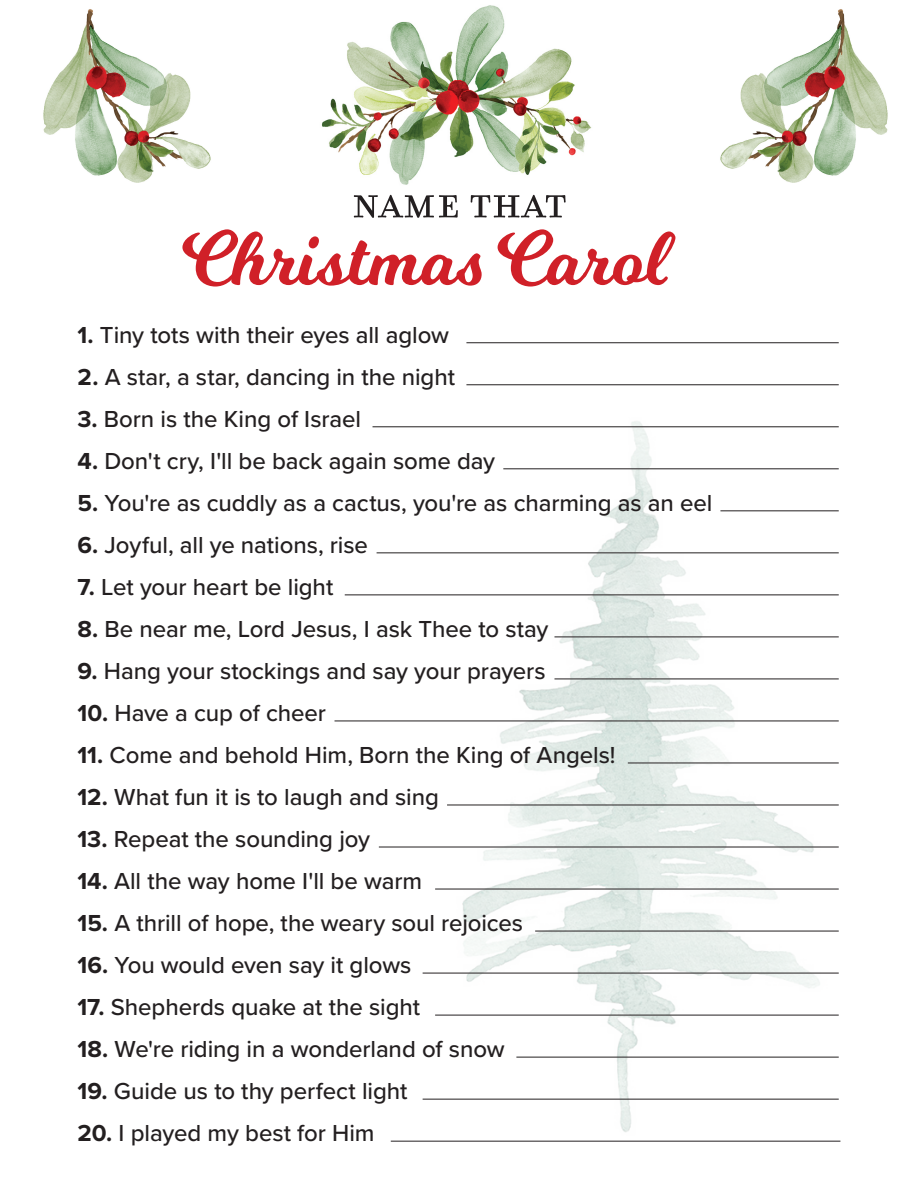
<style>
.page{position:relative;width:918px;height:1188px;background:#fff}
.page>*{position:absolute;margin:0;border:0;box-sizing:border-box;transform-origin:0 0}
.t1{font:75.9px "Milkshake";color:#d02028}
.t2{font:54px "Filosofia All Small Caps OT";color:#231f20}
.t3{font:500 24px "Proxima Nova";letter-spacing:-.005em;color:#231f20}
.s1{font-weight:700}
</style>
<div class="page">
<img style="left:322px;top:5px;width:270px;height:180px">
<img style="left:720px;top:9px;width:168px;height:174px">
<img style="left:43px;top:9px;width:168px;height:174px">
<img style="left:403px;top:385px;width:436px;height:756px">
<hr style="left:466px;top:342px;width:373px;height:1px;background:#231f20">
<hr style="left:466px;top:384px;width:373px;height:1px;background:#231f20">
<hr style="left:373px;top:426px;width:466px;height:1px;background:#231f20">
<hr style="left:503px;top:468px;width:336px;height:1px;background:#231f20">
<hr style="left:720px;top:510px;width:119px;height:1px;background:#231f20">
<hr style="left:377px;top:552px;width:462px;height:1px;background:#231f20">
<hr style="left:345px;top:595px;width:494px;height:1px;background:#231f20">
<hr style="left:554px;top:637px;width:285px;height:1px;background:#231f20">
<hr style="left:554px;top:679px;width:285px;height:1px;background:#231f20">
<hr style="left:335px;top:721px;width:504px;height:1px;background:#231f20">
<hr style="left:628px;top:763px;width:211px;height:1px;background:#231f20">
<hr style="left:447px;top:805px;width:392px;height:1px;background:#231f20">
<hr style="left:379px;top:847px;width:460px;height:1px;background:#231f20">
<hr style="left:435px;top:889px;width:404px;height:1px;background:#231f20">
<hr style="left:535px;top:931px;width:304px;height:1px;background:#231f20">
<hr style="left:423px;top:973px;width:416px;height:1px;background:#231f20">
<hr style="left:435px;top:1015px;width:404px;height:1px;background:#231f20">
<hr style="left:516px;top:1057px;width:323px;height:1px;background:#231f20">
<hr style="left:423px;top:1099px;width:416px;height:1px;background:#231f20">
<hr style="left:391px;top:1141px;width:449px;height:1px;background:#231f20">
<h2 class="t2" style="left:352px;top:171px;width:216px">Name That</h2>
<h1 class="t1" style="left:182px;top:205px;width:485px">Christmas Carol</h1>
<p class="t3" style="left:78px;top:317px;width:373px"><span class="s1">1.</span> Tiny tots with their eyes all aglow</p>
<p class="t3" style="left:78px;top:359px;width:379px"><span class="s1">2.</span> A star, a star, dancing in the night</p>
<p class="t3" style="left:78px;top:401px;width:285px"><span class="s1">3.</span> Born is the King of Israel</p>
<p class="t3" style="left:78px;top:443px;width:419px"><span class="s1">4.</span> Don't cry, I'll be back again some day</p>
<p class="t3" style="left:78px;top:485px;width:636px"><span class="s1">5.</span> You're as cuddly as a cactus, you're as charming as an eel</p>
<p class="t3" style="left:78px;top:527px;width:292px"><span class="s1">6.</span> Joyful, all ye nations, rise</p>
<p class="t3" style="left:78px;top:569px;width:257px"><span class="s1">7.</span> Let your heart be light</p>
<p class="t3" style="left:78px;top:611px;width:472px"><span class="s1">8.</span> Be near me, Lord Jesus, I ask Thee to stay</p>
<p class="t3" style="left:78px;top:653px;width:470px"><span class="s1">9.</span> Hang your stockings and say your prayers</p>
<p class="t3" style="left:78px;top:695px;width:250px"><span class="s1">10.</span> Have a cup of cheer</p>
<p class="t3" style="left:78px;top:737px;width:540px"><span class="s1">11.</span> Come and behold Him, Born the King of Angels!</p>
<p class="t3" style="left:78px;top:779px;width:363px"><span class="s1">12.</span> What fun it is to laugh and sing</p>
<p class="t3" style="left:78px;top:821px;width:294px"><span class="s1">13.</span> Repeat the sounding joy</p>
<p class="t3" style="left:78px;top:863px;width:346px"><span class="s1">14.</span> All the way home I'll be warm</p>
<p class="t3" style="left:78px;top:905px;width:447px"><span class="s1">15.</span> A thrill of hope, the weary soul rejoices</p>
<p class="t3" style="left:78px;top:947px;width:335px"><span class="s1">16.</span> You would even say it glows</p>
<p class="t3" style="left:78px;top:989px;width:344px"><span class="s1">17.</span> Shepherds quake at the sight</p>
<p class="t3" style="left:78px;top:1031px;width:429px"><span class="s1">18.</span> We're riding in a wonderland of snow</p>
<p class="t3" style="left:78px;top:1073px;width:332px"><span class="s1">19.</span> Guide us to thy perfect light</p>
<p class="t3" style="left:78px;top:1115px;width:299px"><span class="s1">20.</span> I played my best for Him</p>
</div>
